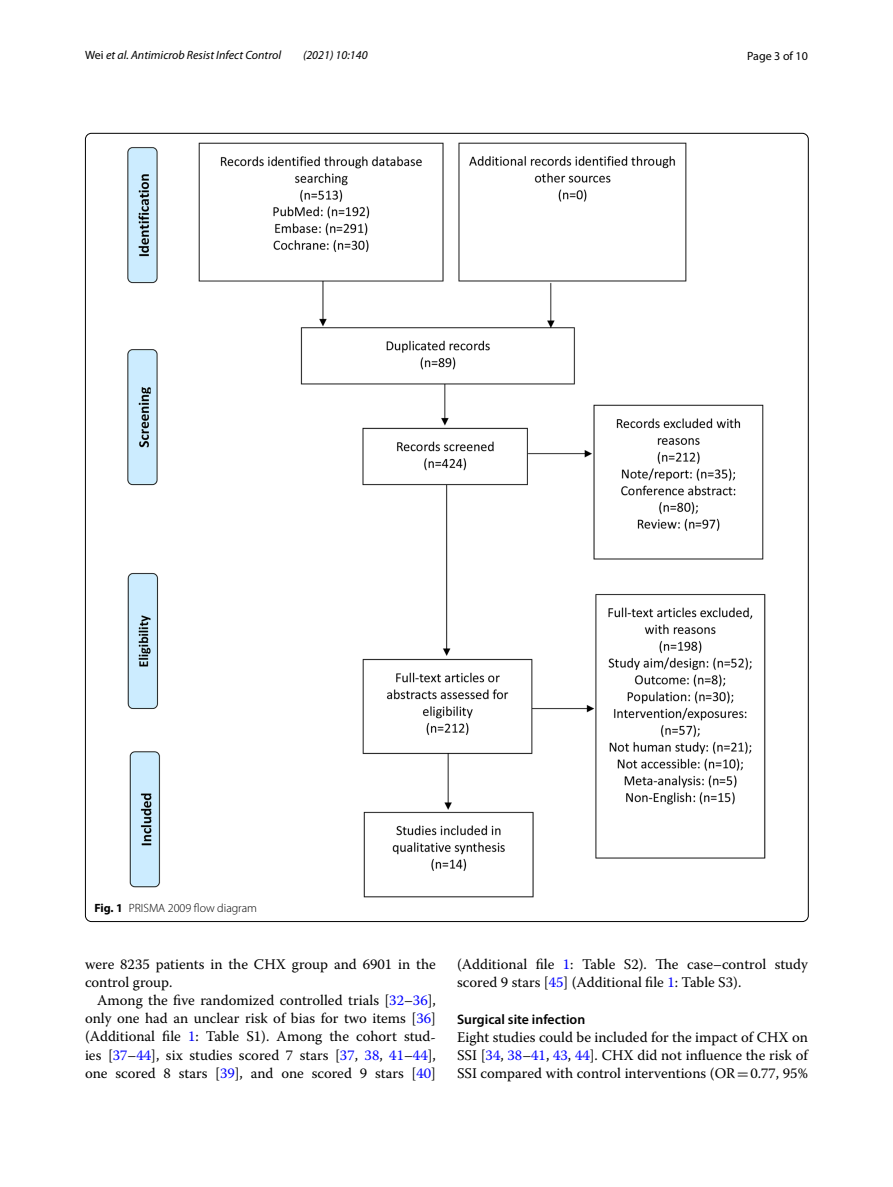
<style>
.page{position:relative;width:893px;height:1187px;background:#fff}
.page>*{position:absolute;margin:0;border:0;box-sizing:border-box;transform-origin:0 0}
.t1{font:14.7px/18px "Warnock Pro";color:#000}
.t2{font:600 13.8px "Myriad Pro";color:#000}
.t3{font:italic 12px "Myriad Pro";color:#000}
.t4{font:300 12px "Myriad Pro";color:#000}
.t5{font:12px "Myriad Pro";color:#000}
.s1{font-style:normal}
.s2{font-weight:700}
.s3{color:#00f}
.s4{font-family:"MTSY"}
</style>
<div class="page">
<img style="left:128px;top:142px;width:638px;height:755px">
<p class="t3" style="left:85px;top:48px;width:198px"><span class="s1">Wei</span> et al. Antimicrob Resist Infect Control</p>
<p class="t3" style="left:303px;top:48px;width:66px">(2021) 10:140</p>
<p class="t5" style="left:747px;top:48px;width:62px">Page 3 of 10</p>
<p class="t4" style="left:94px;top:901px;width:164px"><span class="s2">Fig. 1</span> PRISMA 2009 flow diagram</p>
<p class="t1" style="left:85px;top:955px;width:352px">were 8235 patients in the CHX group and 6901 in the control group.</p>
<p class="t1" style="left:85px;top:991px;width:352px;text-align:justify;text-indent:12px">Among the five randomized controlled trials [<span class="s3">32</span>–<span class="s3">36</span>], only one had an unclear risk of bias for two items [<span class="s3">36</span>] (Additional file <span class="s3">1</span>: Table S1). Among the cohort stud&shy;ies [<span class="s3">37</span>–<span class="s3">44</span>], six studies scored 7 stars [<span class="s3">37</span>, <span class="s3">38</span>, <span class="s3">41</span>–<span class="s3">44</span>], one scored 8 stars [<span class="s3">39</span>], and one scored 9 stars [<span class="s3">40</span>]</p>
<p class="t1" style="left:457px;top:955px;width:352px">(Additional file <span class="s3">1</span>: Table S2). The case–control study scored 9 stars [<span class="s3">45</span>] (Additional file <span class="s3">1</span>: Table S3).</p>
<p class="t2" style="left:457px;top:1010px;width:130px">Surgical site infection</p>
<p class="t1" style="left:457px;top:1027px;width:352px;text-align:justify">Eight studies could be included for the impact of CHX on SSI [<span class="s3">34</span>, <span class="s3">38</span>–<span class="s3">41</span>, <span class="s3">43</span>, <span class="s3">44</span>]. CHX did not influence the risk of SSI compared with control interventions (OR<span class="s4">=</span>0.77, 95%</p>
</div>
